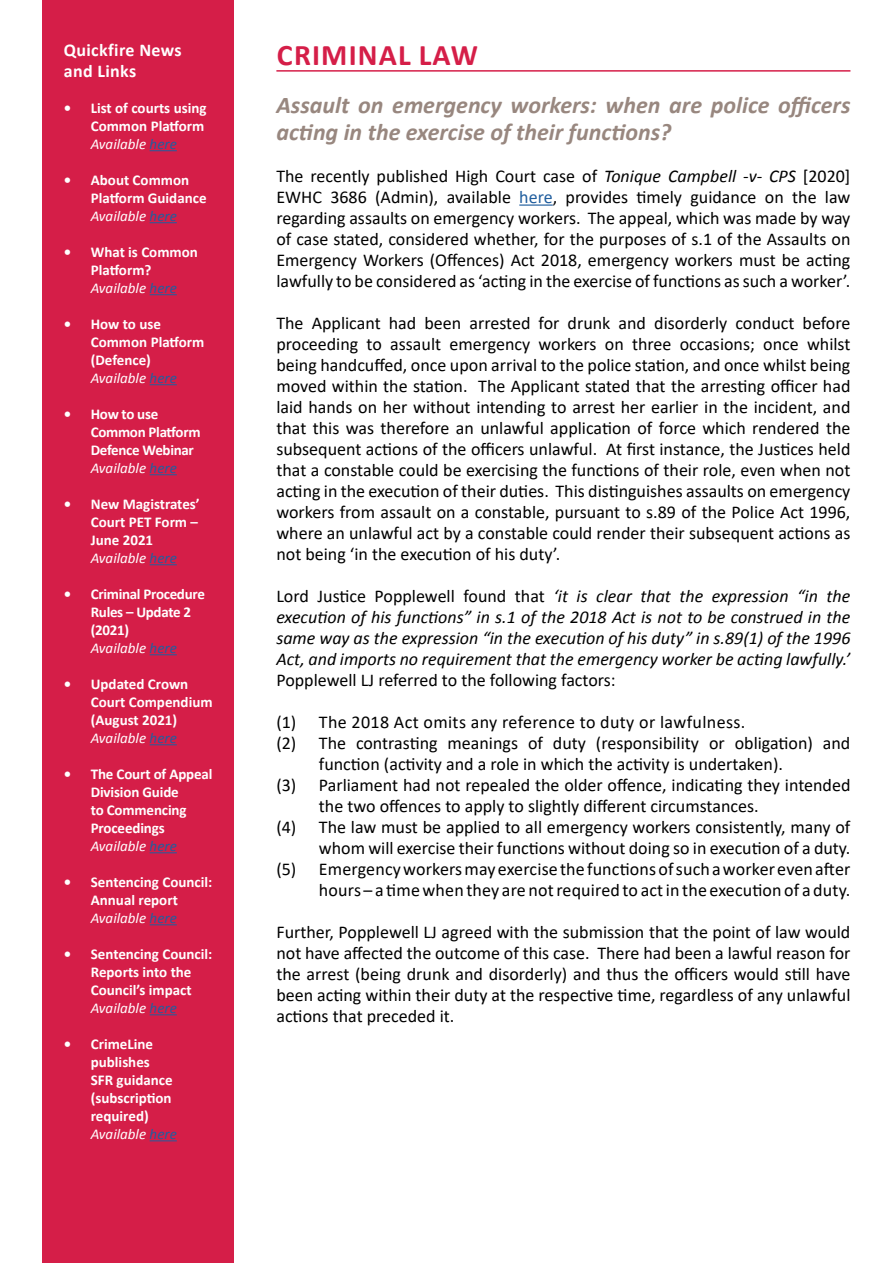
<style>
.page{position:relative;width:893px;height:1263px;background:#fff}
.page>*{position:absolute;margin:0;border:0;box-sizing:border-box;transform-origin:0 0}
.t1{font:700 30px "Calibri";letter-spacing:.04em;color:#d51e48}
.t2{font:italic 700 24px/27px "Calibri";color:#98877f}
.t3{font:18px/21px "Calibri";color:#000;text-align:justify}
.t4{font:italic 18px/21px "Calibri";color:#000;text-align:justify}
.t5{font:18px "Calibri";letter-spacing:.02em;color:#000}
.t6{font:700 18px/21px "Calibri";letter-spacing:.02em;color:#fff}
.t7{font:700 15px/18px "Calibri";color:#fff}
.t8{font:700 15px/18px "Calibri";letter-spacing:-.02em;color:#fff}
.s1{font-weight:400;font-style:italic}
.s2{font-weight:400;font-style:italic;color:#215e9e}
.s3{font-style:italic}
.s4{color:#215e9e}
.s5{font-style:normal}
</style>
<div class="page">
<div style="left:43px;top:0;width:191px;height:1263px;background:#d51e48"></div>
<hr style="left:519px;top:204px;width:34px;height:2px;background:#215e9e">
<svg style="left:150px;top:150px;width:27px;height:1px"></svg>
<svg style="left:150px;top:222px;width:27px;height:1px"></svg>
<svg style="left:150px;top:294px;width:27px;height:1px"></svg>
<svg style="left:150px;top:384px;width:27px;height:1px"></svg>
<svg style="left:150px;top:474px;width:27px;height:1px"></svg>
<svg style="left:150px;top:564px;width:27px;height:1px"></svg>
<svg style="left:150px;top:654px;width:27px;height:1px"></svg>
<svg style="left:150px;top:744px;width:27px;height:1px"></svg>
<svg style="left:150px;top:852px;width:27px;height:1px"></svg>
<svg style="left:150px;top:924px;width:27px;height:1px"></svg>
<svg style="left:150px;top:1014px;width:27px;height:1px"></svg>
<svg style="left:150px;top:1140px;width:27px;height:1px"></svg>
<hr style="left:276px;top:70px;width:574px;height:2px;background:#d51e48">
<p class="t6" style="left:64px;top:39px;width:120px">Quickfire News and Links</p>
<p class="t7" style="left:91px;top:99px;width:117px;text-indent:-27px">• List of courts using<br>Common Platform<br><span class="s1">Available</span> <span class="s2">here</span></p>
<p class="t7" style="left:91px;top:171px;width:117px;text-indent:-27px">• About Common<br>Platform Guidance<br><span class="s1">Available</span> <span class="s2">here</span></p>
<p class="t7" style="left:91px;top:243px;width:109px;text-indent:-27px">• What is Common<br>Platform?<br><span class="s1">Available</span> <span class="s2">here</span></p>
<p class="t7" style="left:91px;top:315px;width:115px;text-indent:-27px">• How to use<br>Common Platform (Defence)<br><span class="s1">Available</span> <span class="s2">here</span></p>
<p class="t8" style="left:91px;top:405px;width:111px;text-indent:-27px">• How to use<br>Common Platform<br>Defence Webinar<br><span class="s1">Available</span> <span class="s2">here</span></p>
<p class="t7" style="left:91px;top:495px;width:110px;text-indent:-27px">• New Magistrates’<br>Court PET Form –<br>June 2021<br><span class="s1">Available</span> <span class="s2">here</span></p>
<p class="t8" style="left:91px;top:585px;width:116px;text-indent:-27px">• Criminal Procedure<br>Rules – Update 2 (2021)<br><span class="s1">Available</span> <span class="s2">here</span></p>
<p class="t7" style="left:91px;top:675px;width:123px;text-indent:-27px">• Updated Crown<br>Court Compendium (August 2021)<br><span class="s1">Available</span> <span class="s2">here</span></p>
<p class="t7" style="left:91px;top:765px;width:123px;text-indent:-27px">• The Court of Appeal<br>Division Guide<br>to Commencing<br>Proceedings<br><span class="s1">Available</span> <span class="s2">here</span></p>
<p class="t7" style="left:64px;top:873px;width:150px;text-align:center">• Sentencing Council:<br>Annual report<br><span class="s1">Available</span> <span class="s2">here</span></p>
<p class="t7" style="left:64px;top:945px;width:150px;text-align:center">• Sentencing Council:<br>Reports into the<br>Council’s impact<br><span class="s1">Available</span> <span class="s2">here</span></p>
<p class="t7" style="left:91px;top:1035px;width:88px;text-indent:-27px">• CrimeLine publishes<br>SFR guidance (subscription required)<br><span class="s1">Available</span> <span class="s2">here</span></p>
<h1 class="t1" style="left:277px;top:34px;width:203px">CRIMINAL LAW</h1>
<h2 class="t2" style="left:276px;top:90px;width:576px">Assault on emergency workers: when are police officers acting in the exercise of their functions?</h2>
<p class="t3" style="left:276px;top:165px;width:576px">The recently published High Court case of <span class="s3">Tonique Campbell -v- CPS</span> [2020] EWHC 3686 (Admin), available <span class="s4">here</span>, provides timely guidance on the law regarding assaults on emergency workers. The appeal, which was made by way of case stated, considered whether, for the purposes of s.1 of the Assaults on Emergency Workers (Offences) Act 2018, emergency workers must be acting lawfully to be considered as ‘acting in the exercise of functions as such a worker’.</p>
<p class="t3" style="left:276px;top:312px;width:576px">The Applicant had been arrested for drunk and disorderly conduct before proceeding to assault emergency workers on three occasions; once whilst being handcuffed, once upon arrival to the police station, and once whilst being moved within the station. The Applicant stated that the arresting officer had laid hands on her without intending to arrest her earlier in the incident, and that this was therefore an unlawful application of force which rendered the subsequent actions of the officers unlawful. At first instance, the Justices held that a constable could be exercising the functions of their role, even when not acting in the execution of their duties. This distinguishes assaults on emergency workers from assault on a constable, pursuant to s.89 of the Police Act 1996, where an unlawful act by a constable could render their subsequent actions as not being ‘in the execution of his duty’.</p>
<p class="t4" style="left:276px;top:585px;width:576px"><span class="s5">Lord Justice Popplewell found that</span> ‘it is clear that the expression “in the execution of his functions” in s.1 of the 2018 Act is not to be construed in the same way as the expression “in the execution of his duty” in s.89(1) of the 1996<br>Act, and imports no requirement that the emergency worker be acting lawfully.’</p>
<p class="t3" style="left:276px;top:669px;width:341px">Popplewell LJ referred to the following factors:</p>
<p class="t5" style="left:276px;top:710px;width:470px">(1) The 2018 Act omits any reference to duty or lawfulness.</p>
<p class="t3" style="left:276px;top:732px;width:575px">(2) The contrasting meanings of duty (responsibility or obligation) and</p>
<p class="t3" style="left:319px;top:753px;width:466px">function (activity and a role in which the activity is undertaken).</p>
<p class="t3" style="left:276px;top:774px;width:576px">(3) Parliament had not repealed the older offence, indicating they intended</p>
<p class="t3" style="left:319px;top:795px;width:441px">the two offences to apply to slightly different circumstances.</p>
<p class="t3" style="left:276px;top:816px;width:576px">(4) The law must be applied to all emergency workers consistently, many of</p>
<p class="t3" style="left:319px;top:837px;width:533px">whom will exercise their functions without doing so in execution of a duty.</p>
<p class="t3" style="left:276px;top:858px;width:576px">(5) Emergency workers may exercise the functions of such a worker even after</p>
<p class="t3" style="left:319px;top:879px;width:533px">hours – a time when they are not required to act in the execution of a duty.</p>
<p class="t3" style="left:276px;top:921px;width:576px">Further, Popplewell LJ agreed with the submission that the point of law would not have affected the outcome of this case. There had been a lawful reason for the arrest (being drunk and disorderly) and thus the officers would still have been acting within their duty at the respective time, regardless of any unlawful actions that preceded it.</p>
</div>
